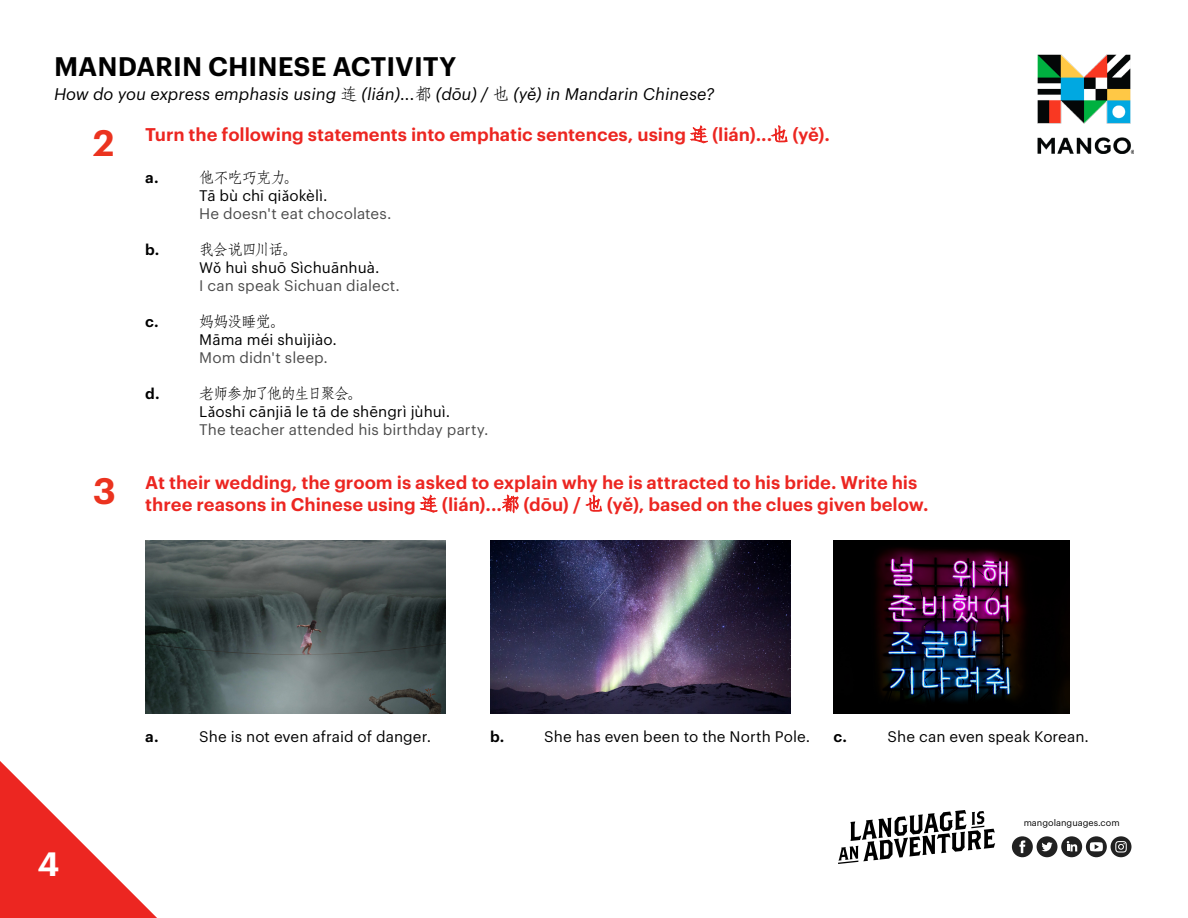
<style>
.page{position:relative;width:1188px;height:918px;background:#fff}
.page>*{position:absolute;margin:0;border:0;box-sizing:border-box;transform-origin:0 0}
.t1{font:600 36px "Graphik LCG";color:#eb331f}
.t2{font:600 33px "Graphik LCG";color:#fff}
.t3{font:600 26.25px "Graphik LCG";color:#000}
.t4{font:600 18px/21.6px "Graphik LCG";color:#ec2621}
.t5{font:italic 16.5px "Graphik LCG";color:#000}
.t6{font:15px "Graphik LCG";letter-spacing:.005em;color:#000}
.t7{font:15px "Graphik LCG";letter-spacing:.005em;color:#4b4b4b}
.t8{font:15px "Adobe Fangsong Std";letter-spacing:-.065em;color:#000}
.t9{font:600 15px "Graphik LCG";color:#000}
.t10{font:15px "Adobe Fangsong Std";letter-spacing:-.09em;color:#000}
.t11{font:9px "Graphik LCG";color:#000}
.s1{font-family:"Adobe Fangsong Std";font-style:normal}
.s2{font-family:"Adobe Fangsong Std";font-weight:400}
.s3{font-family:"Source Sans Pro"}
</style>
<div class="page">
<svg style="left:0;top:761px;width:157px;height:157px"></svg>
<svg style="left:838px;top:810px;width:157px;height:54px"></svg>
<svg style="left:1086px;top:836px;width:21px;height:21px"></svg>
<svg style="left:1090px;top:842px;width:13px;height:9px"></svg>
<div style="left:1037px;top:836px;width:20px;height:21px;background:#212121;border-radius:10px"></div>
<svg style="left:1041px;top:842px;width:12px;height:9px"></svg>
<div style="left:1061px;top:836px;width:21px;height:21px;background:#212121;border-radius:10px"></div>
<svg style="left:1067px;top:841px;width:10px;height:10px"></svg>
<div style="left:1012px;top:836px;width:21px;height:21px;background:#212121;border-radius:10px"></div>
<svg style="left:1019px;top:840px;width:6px;height:13px"></svg>
<div style="left:1111px;top:836px;width:20px;height:21px;background:#212121;border-radius:10px"></div>
<svg style="left:1115px;top:841px;width:12px;height:12px"></svg>
<img style="left:1038px;top:54px;width:96px;height:100px">
<img style="left:145px;top:541px;width:300px;height:173px">
<img style="left:490px;top:541px;width:300px;height:173px">
<img style="left:834px;top:541px;width:235px;height:173px">
<h3 class="t3" style="left:54px;top:47px;width:404px">MANDARIN CHINESE ACTIVITY</h3>
<p class="t5" style="left:54px;top:82px;width:662px">How do you express emphasis using <span class="s1">连</span> (lián)...<span class="s1">都</span> (dōu) / <span class="s1">也</span> (yě) in Mandarin Chinese?</p>
<p class="t1" style="left:93px;top:115px;width:23px">2</p>
<p class="t4" style="left:145px;top:122px;width:686px">Turn the following statements into emphatic sentences, using <span class="s2">连</span> (lián)...<span class="s2">也</span> (yě).</p>
<p class="t9" style="left:145px;top:166px;width:15px">a.</p>
<p class="t8" style="left:199px;top:168px;width:101px">他不吃巧克力。</p>
<p class="t6" style="left:199px;top:184px;width:130px">Tā bù chī qi<span class="s3">ǎ</span>okèlì.</p>
<p class="t7" style="left:199px;top:202px;width:194px">He doesn't eat chocolates.</p>
<p class="t9" style="left:145px;top:238px;width:16px">b.</p>
<p class="t8" style="left:199px;top:240px;width:100px">我会说四川话。</p>
<p class="t6" style="left:199px;top:256px;width:182px">W<span class="s3">ǒ</span> huì shuō Sìchuānhuà.</p>
<p class="t7" style="left:199px;top:274px;width:202px">I can speak Sichuan dialect.</p>
<p class="t9" style="left:145px;top:310px;width:15px">c.</p>
<p class="t8" style="left:199px;top:312px;width:88px">妈妈没睡觉。</p>
<p class="t6" style="left:199px;top:328px;width:139px">Māma méi shuìjiào.</p>
<p class="t7" style="left:199px;top:346px;width:130px">Mom didn't sleep.</p>
<p class="t9" style="left:145px;top:382px;width:16px">d.</p>
<p class="t10" style="left:199px;top:384px;width:165px">老师参加了他的生日聚会。</p>
<p class="t6" style="left:199px;top:400px;width:253px">L<span class="s3">ǎ</span>oshī cānjiā le tā de shēngrì jùhuì.</p>
<p class="t7" style="left:199px;top:418px;width:291px">The teacher attended his birthday party.</p>
<p class="t1" style="left:93px;top:463px;width:25px">3</p>
<p class="t4" style="left:145px;top:470px;width:785px">At their wedding, the groom is asked to explain why he is attracted to his bride. Write his three reasons in Chinese using <span class="s2">连</span> (lián)...<span class="s2">都</span> (dōu) / <span class="s2">也</span> (yě), based on the clues given below.</p>
<p class="t9" style="left:145px;top:725px;width:15px">a.</p>
<p class="t6" style="left:199px;top:725px;width:233px">She is not even afraid of danger.</p>
<p class="t9" style="left:490px;top:725px;width:16px">b.</p>
<p class="t6" style="left:544px;top:725px;width:267px">She has even been to the North Pole.</p>
<p class="t9" style="left:834px;top:725px;width:15px">c.</p>
<p class="t6" style="left:888px;top:725px;width:203px">She can even speak Korean.</p>
<h2 class="t2" style="left:37px;top:839px;width:24px">4</h2>
<p class="t11" style="left:1024px;top:816px;width:98px">mangolanguages.com</p>
</div>
